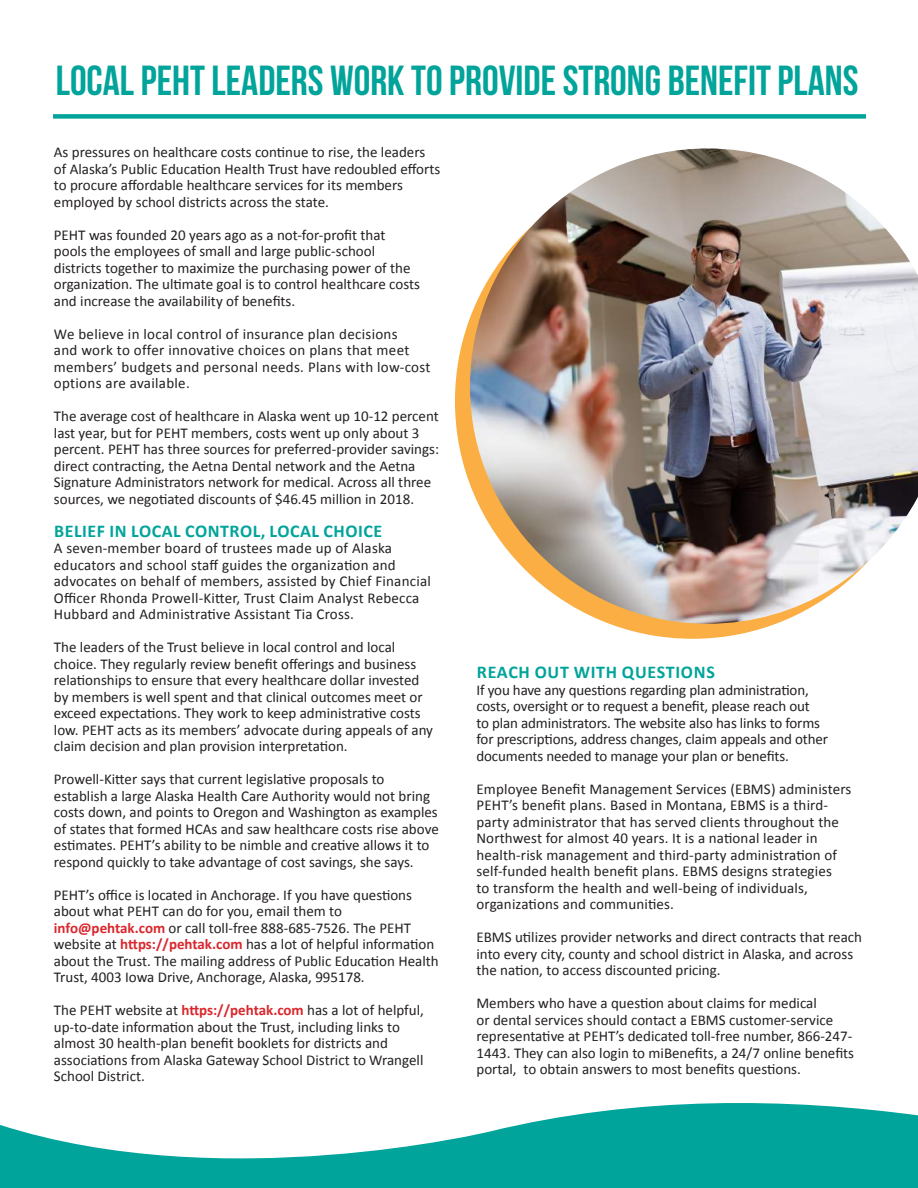
<style>
.page{position:relative;width:918px;height:1188px;background:#fff}
.page>*{position:absolute;margin:0;border:0;box-sizing:border-box;transform-origin:0 0}
.t1{font:700 42px "Bebas Neue";color:#00a49a}
.t2{font:700 18px "Calibri";letter-spacing:.03em;color:#00a49a}
.t3{font:15px/16.5px "Calibri";color:#231f20}
.t4{font:15px/16.5px "Calibri";letter-spacing:.02em;color:#231f20}
.s1{font-weight:700;color:#d9272d}
</style>
<div class="page">
<svg style="left:0;top:1103px;width:918px;height:85px;fill:#00a49a"></svg>
<svg style="left:455px;top:318px;width:320px;height:321px"></svg>
<img style="left:470px;top:148px;width:448px;height:476px">
<div style="left:53px;top:114px;width:813px;height:5px;background:#00a49a"></div>
<h1 class="t1" style="left:56px;top:57px;width:804px">LOCAL PEHT LEADERS WORK TO PROVIDE STRONG BENEFIT PLANS</h1>
<p class="t3" style="left:54px;top:144px;width:388px">As pressures on healthcare costs continue to rise, the leaders of Alaska’s Public Education Health Trust have redoubled efforts to procure affordable healthcare services for its members employed by school districts across the state.</p>
<p class="t3" style="left:54px;top:227px;width:368px">PEHT was founded 20 years ago as a not-for-profit that pools the employees of small and large public-school districts together to maximize the purchasing power of the organization. The ultimate goal is to control healthcare costs and increase the availability of benefits.</p>
<p class="t4" style="left:54px;top:326px;width:378px">We believe in local control of insurance plan decisions<br>and work to offer innovative choices on plans that meet members’ budgets and personal needs. Plans with low-cost options are available.</p>
<p class="t3" style="left:54px;top:408px;width:387px">The average cost of healthcare in Alaska went up 10-12 percent last year, but for PEHT members, costs went up only about 3 percent. PEHT has three sources for preferred-provider savings: direct contracting, the Aetna Dental network and the Aetna Signature Administrators network for medical. Across all three sources, we negotiated discounts of $46.45 million in 2018.</p>
<p class="t2" style="left:54px;top:519px;width:330px">BELIEF IN LOCAL CONTROL, LOCAL CHOICE</p>
<p class="t3" style="left:54px;top:540px;width:378px">A seven-member board of trustees made up of Alaska educators and school staff guides the organization and advocates on behalf of members, assisted by Chief Financial Officer Rhonda Prowell-Kitter, Trust Claim Analyst Rebecca Hubbard and Administrative Assistant Tia Cross.</p>
<p class="t3" style="left:54px;top:639px;width:381px">The leaders of the Trust believe in local control and local choice. They regularly review benefit offerings and business relationships to ensure that every healthcare dollar invested by members is well spent and that clinical outcomes meet or exceed expectations. They work to keep administrative costs low. PEHT acts as its members’ advocate during appeals of any claim decision and plan provision interpretation.</p>
<p class="t3" style="left:54px;top:771px;width:386px">Prowell-Kitter says that current legislative proposals to establish a large Alaska Health Care Authority would not bring costs down, and points to Oregon and Washington as examples of states that formed HCAs and saw healthcare costs rise above estimates. PEHT’s ability to be nimble and creative allows it to respond quickly to take advantage of cost savings, she says.</p>
<p class="t3" style="left:54px;top:887px;width:386px">PEHT’s office is located in Anchorage. If you have questions about what PEHT can do for you, email them to <span class="s1">info@pehtak.com</span> or call toll-free 888-685-7526. The PEHT website at <span class="s1">https://pehtak.com</span> has a lot of helpful information about the Trust. The mailing address of Public Education Health Trust, 4003 Iowa Drive, Anchorage, Alaska, 995178.</p>
<p class="t3" style="left:54px;top:1002px;width:372px">The PEHT website at <span class="s1">https://pehtak.com</span> has a lot of helpful, up-to-date information about the Trust, including links to almost 30 health-plan benefit booklets for districts and associations from Alaska Gateway School District to Wrangell School District.</p>
<p class="t2" style="left:477px;top:661px;width:240px">REACH OUT WITH QUESTIONS</p>
<p class="t3" style="left:476px;top:681px;width:353px">If you have any questions regarding plan administration, costs, oversight or to request a benefit, please reach out<br>to plan administrators. The website also has links to forms for prescriptions, address changes, claim appeals and other documents needed to manage your plan or benefits.</p>
<p class="t3" style="left:476px;top:780px;width:376px">Employee Benefit Management Services (EBMS) administers PEHT’s benefit plans. Based in Montana, EBMS is a third&shy;party administrator that has served clients throughout the Northwest for almost 40 years. It is a national leader in health-risk management and third-party administration of self-funded health benefit plans. EBMS designs strategies<br>to transform the health and well-being of individuals, organizations and communities.</p>
<p class="t3" style="left:476px;top:929px;width:387px">EBMS utilizes provider networks and direct contracts that reach into every city, county and school district in Alaska, and across the nation, to access discounted pricing.</p>
<p class="t3" style="left:476px;top:995px;width:379px">Members who have a question about claims for medical<br>or dental services should contact a EBMS customer-service representative at PEHT’s dedicated toll-free number, 866-247- 1443. They can also login to miBenefits, a 24/7 online benefits portal, to obtain answers to most benefits questions.</p>
</div>
